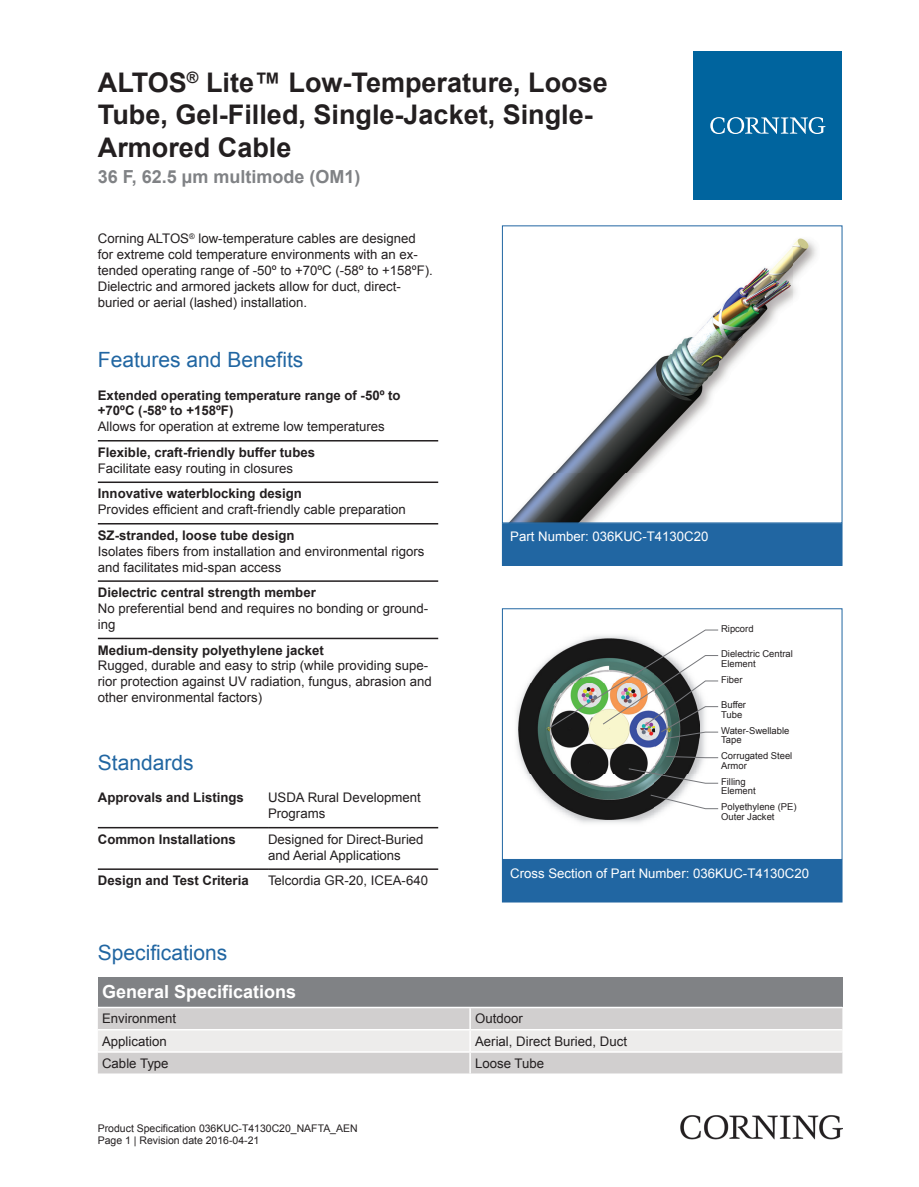
<style>
.page{position:relative;width:919px;height:1187px;background:#fff}
.page>*{position:absolute;margin:0;border:0;box-sizing:border-box;transform-origin:0 0}
.t1{font:700 27px/32.4px "Arial";color:#231f20}
.t2{font:21px "Arial";color:#2166a2}
.t3{font:700 18px "Arial";color:#808285}
.t4{font:700 18px "Arial";color:#fff}
.t5{font:13.2px/15.9px "Arial";color:#231f20}
.t6{font:700 13.2px/15.9px "Arial";color:#231f20}
.t7{font:13.2px "Arial";color:#fff}
.t8{font:10.5px/12.6px "Arial";color:#231f20}
.t9{font:9.45px/9.4px "Arial";color:#231f20}
</style>
<div class="page">
<img style="left:510px;top:238px;width:307px;height:283px">
<div style="left:502px;top:523px;width:340px;height:42px;background:#2166a2"></div>
<div style="left:502px;top:523px;width:340px;height:43px;border:1px solid #2166a2"></div>
<img style="left:516px;top:708px;width:194px;height:115px">
<img style="left:518px;top:660px;width:181px;height:159px">
<svg style="left:547px;top:629px;width:171px;height:180px"></svg>
<div style="left:502px;top:608px;width:340px;height:251px;border:1px solid #2166a2"></div>
<div style="left:502px;top:860px;width:340px;height:41px;background:#2166a2"></div>
<div style="left:502px;top:859px;width:340px;height:43px;border:1px solid #2166a2"></div>
<hr style="left:98px;top:440px;width:340px;height:1px;background:#231f20">
<hr style="left:98px;top:481px;width:340px;height:2px;background:#231f20">
<hr style="left:98px;top:523px;width:340px;height:1px;background:#231f20">
<hr style="left:98px;top:580px;width:340px;height:2px;background:#231f20">
<hr style="left:98px;top:637px;width:340px;height:2px;background:#231f20">
<hr style="left:98px;top:826px;width:170px;height:2px;background:#231f20">
<hr style="left:268px;top:826px;width:170px;height:2px;background:#231f20">
<hr style="left:98px;top:868px;width:170px;height:1px;background:#231f20">
<hr style="left:268px;top:868px;width:170px;height:1px;background:#231f20">
<div style="left:98px;top:976px;width:744px;height:30px;background:#808285"></div>
<div style="left:98px;top:1008px;width:744px;height:65px;background:#d1cfcf"></div>
<div style="left:98px;top:1030px;width:744px;height:21px;background:#edeceb"></div>
<hr style="left:469px;top:1008px;width:2px;height:20px;background:#fff">
<hr style="left:469px;top:1030px;width:2px;height:21px;background:#fff">
<hr style="left:469px;top:1052px;width:2px;height:21px;background:#fff">
<hr style="left:98px;top:1028px;width:372px;height:2px;background:#fff">
<hr style="left:470px;top:1028px;width:372px;height:2px;background:#fff">
<hr style="left:98px;top:1051px;width:372px;height:1px;background:#fff">
<hr style="left:470px;top:1051px;width:372px;height:1px;background:#fff">
<div style="left:693px;top:51px;width:149px;height:149px;background:#00649e"></div>
<svg style="left:710px;top:117px;width:115px;height:17px"></svg>
<img style="left:680px;top:1115px;width:162px;height:24px">
<h1 class="t1" style="left:98px;top:67px;width:511px">ALTOS<sup>®</sup> Lite™ Low-Temperature, Loose<br>Tube, Gel-Filled, Single-Jacket, Single-<br>Armored Cable</h1>
<h3 class="t3" style="left:98px;top:165px;width:264px">36 F, 62.5 µm multimode (OM1)</h3>
<p class="t5" style="left:98px;top:231px;width:336px">Corning ALTOS<sup>®</sup> low -temperature cables are designed for extreme cold temperature environments with an ex&shy;tended operating range of -50º to +70ºC ( -58º to +158ºF).<br>Dielectric and armored jackets allow for duct, direct - buried or aerial (lashed) installation.</p>
<h2 class="t2" style="left:98px;top:346px;width:207px">Features and Benefits</h2>
<p class="t6" style="left:98px;top:387px;width:304px">Extended operating temperature range of -50º to +70ºC (-58º to +158ºF)</p>
<p class="t5" style="left:98px;top:419px;width:288px">Allows for operation at extreme low temperatures</p>
<p class="t6" style="left:98px;top:445px;width:219px">Flexible, craft-friendly buffer tubes</p>
<p class="t5" style="left:98px;top:460px;width:197px">Facilitate easy routing in closures</p>
<p class="t6" style="left:98px;top:486px;width:205px">Innovative waterblocking design</p>
<p class="t5" style="left:98px;top:502px;width:309px">Provides efficient and craft-friendly cable preparation</p>
<p class="t6" style="left:98px;top:527px;width:198px">SZ-stranded, loose tube design</p>
<p class="t5" style="left:98px;top:543px;width:328px">Isolates fibers from installation and environmental rigors and facilitates mid-span access</p>
<p class="t6" style="left:98px;top:585px;width:219px">Dielectric central strength member</p>
<p class="t5" style="left:98px;top:600px;width:332px">No preferential bend and requires no bonding or ground&shy;ing</p>
<p class="t6" style="left:98px;top:642px;width:227px">Medium-density polyethylene jacket</p>
<p class="t5" style="left:98px;top:658px;width:335px">Rugged, durable and easy to strip (while providing supe&shy;rior protection against UV radiation, fungus, abrasion and other environmental factors)</p>
<h2 class="t2" style="left:98px;top:748px;width:97px">Standards</h2>
<p class="t6" style="left:98px;top:790px;width:147px">Approvals and Listings</p>
<p class="t5" style="left:268px;top:789px;width:154px">USDA Rural Development<br>Programs</p>
<p class="t6" style="left:98px;top:831px;width:139px">Common Installations</p>
<p class="t5" style="left:268px;top:831px;width:157px">Designed for Direct-Buried and Aerial Applications</p>
<p class="t6" style="left:98px;top:873px;width:152px">Design and Test Criteria</p>
<p class="t5" style="left:268px;top:872px;width:161px">Telcordia GR-20, ICEA-640</p>
<p class="t7" style="left:510px;top:527px;width:200px">Part Number: 036KUC-T4130C20</p>
<p class="t9" style="left:721px;top:623px;width:34px">Ripcord</p>
<p class="t9" style="left:721px;top:649px;width:73px">Dielectric Central<br>Element</p>
<p class="t9" style="left:721px;top:674px;width:23px">Fiber</p>
<p class="t9" style="left:721px;top:700px;width:26px">Buffer<br>Tube</p>
<p class="t9" style="left:721px;top:725px;width:70px">Water-Swellable<br>Tape</p>
<p class="t9" style="left:721px;top:751px;width:73px">Corrugated Steel<br>Armor</p>
<p class="t9" style="left:721px;top:776px;width:36px">Filling<br>Element</p>
<p class="t9" style="left:721px;top:802px;width:77px">Polyethylene (PE)<br>Outer Jacket</p>
<p class="t7" style="left:510px;top:864px;width:300px">Cross Section of Part Number: 036KUC-T4130C20</p>
<h2 class="t2" style="left:98px;top:938px;width:131px">Specifications</h2>
<h3 class="t4" style="left:102px;top:979px;width:196px">General Specifications</h3>
<p class="t5" style="left:102px;top:1010px;width:76px">Environment</p>
<p class="t5" style="left:475px;top:1010px;width:49px">Outdoor</p>
<p class="t5" style="left:102px;top:1033px;width:66px">Application</p>
<p class="t5" style="left:475px;top:1033px;width:153px">Aerial, Direct Buried, Duct</p>
<p class="t5" style="left:102px;top:1055px;width:68px">Cable Type</p>
<p class="t5" style="left:475px;top:1055px;width:70px">Loose Tube</p>
<p class="t8" style="left:98px;top:1121px;width:261px">Product Specification 036KUC-T4130C20_NAFTA_AEN<br>Page 1 | Revision date 2016-04-21</p>
</div>
